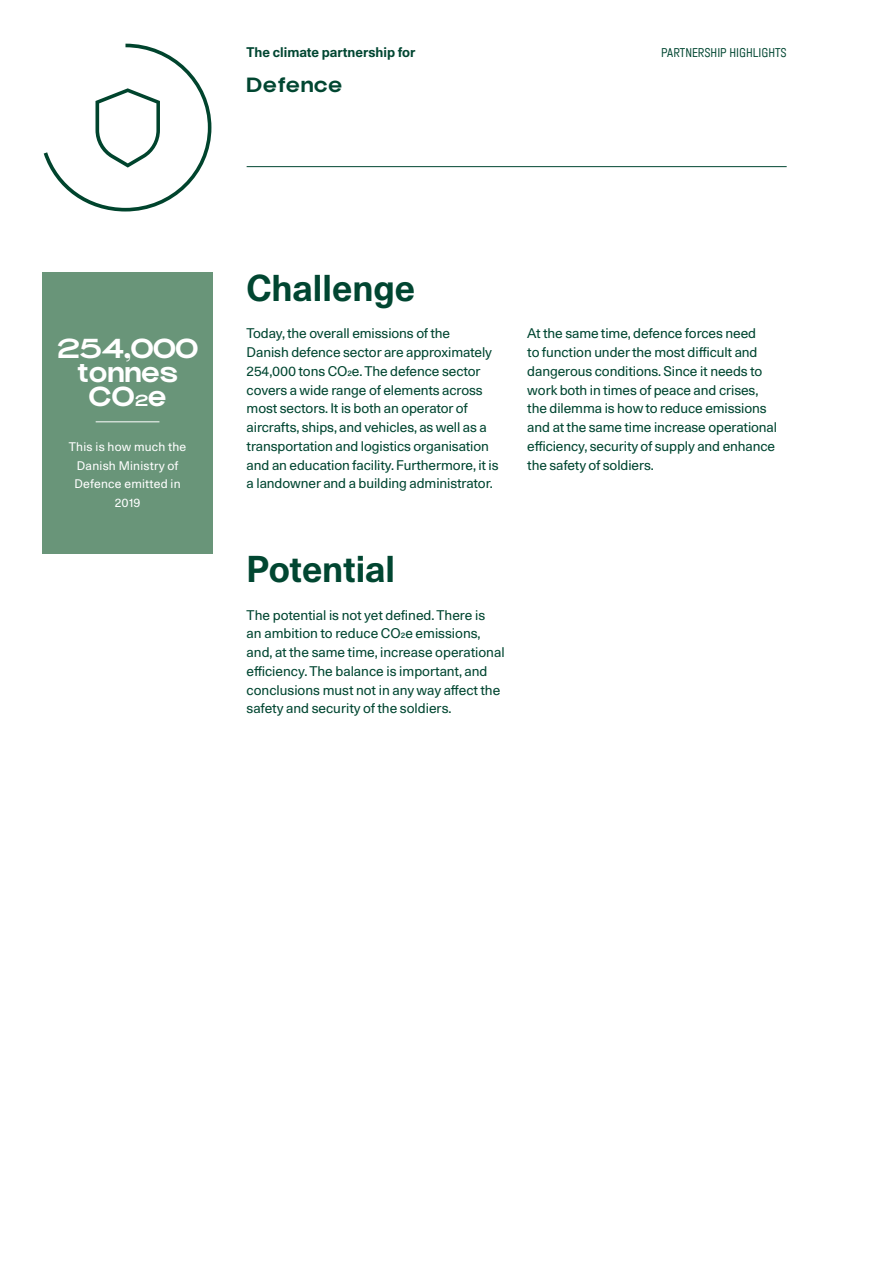
<style>
.page{position:relative;width:893px;height:1263px;background:#fff}
.page>*{position:absolute;margin:0;border:0;box-sizing:border-box;transform-origin:0 0}
.SOG_Rubrik_24_34{font:700 36px "Unica 77 LL";color:#014631}
.SoG_Boks_Brød_Centre{font:700 24px/24px "Broad Sans";letter-spacing:.01em;color:#fff;text-align:center}
.ES_PARTNERSKAB_Rubri{font:700 18px "Broad Sans";letter-spacing:.05em;color:#014631}
.SOG_Brød_9_12_5{font:13.5px/18.8px "Unica 77 LL";letter-spacing:-.005em;color:#014631}
.SOG_Brød_bold{font:700 13.5px "Unica 77 LL";color:#014631}
.t1{font:300 13.5px "Halvar Eng";color:#014631}
.SoG_Boks_Brød_Centre-2{font:12px/18.8px "Unica 77 LL";letter-spacing:.02em;color:#fff;text-align:center}
.s1{font-size:13.95px}
</style>
<div class="page">
<hr style="left:247px;top:166px;width:540px;height:1px;background:#014631">
<div style="left:43px;top:273px;width:170px;height:281px;background:#699579"></div>
<svg style="left:44px;top:44px;width:167px;height:167px"></svg>
<hr style="left:96px;top:422px;width:63px;height:1px;background:#fff">
<p class="SOG_Brød_bold" style="left:247px;top:43px;width:170px">The climate partnership for</p>
<p class="ES_PARTNERSKAB_Rubri" style="left:247px;top:74px;width:97px">Defence</p>
<p class="t1" style="left:661px;top:45px;width:127px">PARTNERSHIP HIGHLIGHTS</p>
<p class="SoG_Boks_Brød_Centre" style="left:57px;top:338px;width:143px">254,000 tonnes<br>CO<span class="s1">2</span>e</p>
<p class="SoG_Boks_Brød_Centre-2" style="left:69px;top:437px;width:119px">This is how much the<br>Danish Ministry of<br>Defence emitted in<br>2019</p>
<h1 class="SOG_Rubrik_24_34" style="left:247px;top:263px;width:170px">Challenge</h1>
<p class="SOG_Brød_9_12_5" style="left:247px;top:324px;width:253px">Today, the overall emissions of the<br>Danish defence sector are approximately 254,000 tons CO2e. The defence sector covers a wide range of elements across most sectors. It is both an operator of aircrafts, ships, and vehicles, as well as a transportation and logistics organisation and an education facility. Furthermore, it is a landowner and a building administrator.</p>
<p class="SOG_Brød_9_12_5" style="left:527px;top:324px;width:251px">At the same time, defence forces need<br>to function under the most difficult and dangerous conditions. Since it needs to work both in times of peace and crises, the dilemma is how to reduce emissions and at the same time increase operational efficiency, security of supply and enhance the safety of soldiers.</p>
<p class="SOG_Rubrik_24_34" style="left:247px;top:544px;width:150px">Potential</p>
<p class="SOG_Brød_9_12_5" style="left:247px;top:605px;width:259px">The potential is not yet defined. There is<br>an ambition to reduce CO2e emissions, and, at the same time, increase operational efficiency. The balance is important, and conclusions must not in any way affect the safety and security of the soldiers.</p>
</div>
